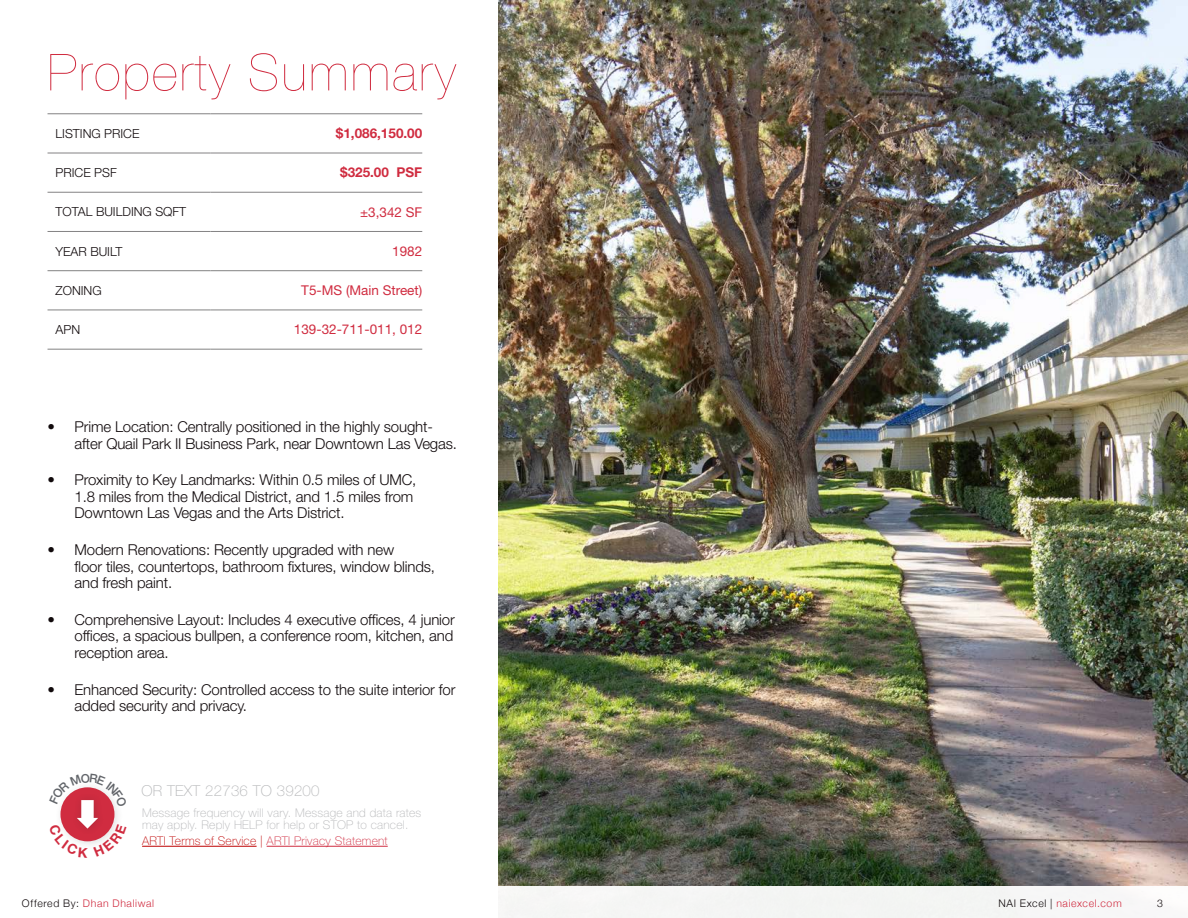
<style>
.page{position:relative;width:1188px;height:918px;background:#fff}
.page>*{position:absolute;margin:0;border:0;box-sizing:border-box;transform-origin:0 0}
.Heading{font:200 51px "Helvetica Neue LT Std";letter-spacing:.04em;color:#d02c40}
.t1{font:300 15px/16.5px "Helvetica Neue LT Std";letter-spacing:-.01em;color:#110a0c}
.t2{font:100 15px "Helvetica Neue LT Std";letter-spacing:.02em;color:#b5b6b8}
.Table_Red{font:13.5px "Helvetica Neue LT Std";color:#d02c40}
.Table_Red-2{font:700 13.5px "Helvetica Neue LT Std";color:#d02c40}
.Property_Summary_TABLE_BLACK{font:300 12.45px "Helvetica Neue LT Std";color:#110a0c}
.t3{font:100 12px/12px "Helvetica Neue LT Std";letter-spacing:.02em;color:#b5b6b8}
.t4{font:100 12px "Helvetica Neue LT Std";letter-spacing:.02em;color:#d02c40}
.Phone_Number{font:300 10.5px "Helvetica Neue";letter-spacing:.06em;color:#d02c40}
.Page_Number{font:300 10.5px "Helvetica Neue";letter-spacing:.06em;color:#d02c40}
.Phone_Number-2{font:300 10.5px "Helvetica Neue";color:#110a0c}
.s1{color:#bf0000}
.s2{color:#110a0c}
</style>
<div class="page">
<img style="left:498px;top:0;width:690px;height:886px">
<div style="left:0;top:886px;width:1188px;height:32px;background:#f7f7f7"></div>
<hr style="left:48px;top:113px;width:162px;height:1px;background:#838283">
<hr style="left:210px;top:113px;width:212px;height:1px;background:#838283">
<hr style="left:48px;top:153px;width:162px;height:1px;background:#838283">
<hr style="left:210px;top:153px;width:212px;height:1px;background:#838283">
<hr style="left:48px;top:192px;width:162px;height:1px;background:#838283">
<hr style="left:210px;top:192px;width:212px;height:1px;background:#838283">
<hr style="left:48px;top:231px;width:162px;height:1px;background:#838283">
<hr style="left:210px;top:231px;width:212px;height:1px;background:#838283">
<hr style="left:48px;top:270px;width:162px;height:1px;background:#838283">
<hr style="left:210px;top:270px;width:212px;height:1px;background:#838283">
<hr style="left:48px;top:310px;width:162px;height:1px;background:#838283">
<hr style="left:210px;top:310px;width:212px;height:1px;background:#838283">
<hr style="left:48px;top:349px;width:162px;height:1px;background:#838283">
<hr style="left:210px;top:349px;width:212px;height:1px;background:#838283">
<hr style="left:142px;top:846px;width:115px;height:1px;background:#bf0000">
<hr style="left:267px;top:846px;width:121px;height:1px;background:#d02c40">
<svg style="left:60px;top:787px;width:58px;height:57px"></svg>
<p class="Heading" style="left:48px;top:43px;width:410px">Property Summary</p>
<p class="Property_Summary_TABLE_BLACK" style="left:56px;top:126px;width:85px">LISTING PRICE</p>
<p class="Table_Red-2" style="left:336px;top:125px;width:88px">$1,086,150.00</p>
<p class="Property_Summary_TABLE_BLACK" style="left:56px;top:165px;width:63px">PRICE PSF</p>
<p class="Table_Red-2" style="left:340px;top:164px;width:84px">$325.00 PSF</p>
<p class="Property_Summary_TABLE_BLACK" style="left:56px;top:204px;width:132px">TOTAL BUILDING SQFT</p>
<p class="Table_Red" style="left:360px;top:204px;width:64px">±3,342 SF</p>
<p class="Property_Summary_TABLE_BLACK" style="left:56px;top:244px;width:69px">YEAR BUILT</p>
<p class="Table_Red" style="left:392px;top:243px;width:32px">1982</p>
<p class="Property_Summary_TABLE_BLACK" style="left:56px;top:283px;width:48px">ZONING</p>
<p class="Table_Red" style="left:301px;top:282px;width:123px">T5-MS (Main Street)</p>
<p class="Property_Summary_TABLE_BLACK" style="left:56px;top:322px;width:26px">APN</p>
<p class="Table_Red" style="left:294px;top:322px;width:130px">139-32-711-011, 012</p>
<p class="t1" style="left:75px;top:418px;width:384px;text-indent:-27px">• Prime Location: Centrally positioned in the highly sought&shy;after Quail Park II Business Park, near Downtown Las Vegas.</p>
<p class="t1" style="left:75px;top:472px;width:343px;text-indent:-27px">• Proximity to Key Landmarks: Within 0.5 miles of UMC,<br>1.8 miles from the Medical District, and 1.5 miles from<br>Downtown Las Vegas and the Arts District.</p>
<p class="t1" style="left:75px;top:541px;width:362px;text-indent:-27px">• Modern Renovations: Recently upgraded with new<br>floor tiles, countertops, bathroom fixtures, window blinds, and fresh paint.</p>
<p class="t1" style="left:75px;top:611px;width:382px;text-align:justify;text-indent:-27px">• Comprehensive Layout: Includes 4 executive offices, 4 junior offices, a spacious bullpen, a conference room, kitchen, and reception area.</p>
<p class="t1" style="left:75px;top:681px;width:382px;text-indent:-27px">• Enhanced Security: Controlled access to the suite interior for added security and privacy.</p>
<p class="t2" style="left:141px;top:782px;width:180px">OR TEXT 22736 TO 39200</p>
<p class="t3" style="left:142px;top:806px;width:281px">Message frequency will vary. Message and data rates may apply. Reply HELP for help or STOP to cancel.</p>
<p class="t4" style="left:142px;top:834px;width:247px"><span class="s1">ARTI Terms of Service |</span> ARTI Privacy Statement</p>
<p class="Phone_Number" style="left:22px;top:895px;width:134px"><span class="s2">Offered By:</span> Dhan Dhaliwal</p>
<p class="Page_Number" style="left:998px;top:895px;width:125px"><span class="s2">NAI Excel |</span> naiexcel.com</p>
<p class="Phone_Number-2" style="left:1157px;top:895px;width:7px">3</p>
</div>
